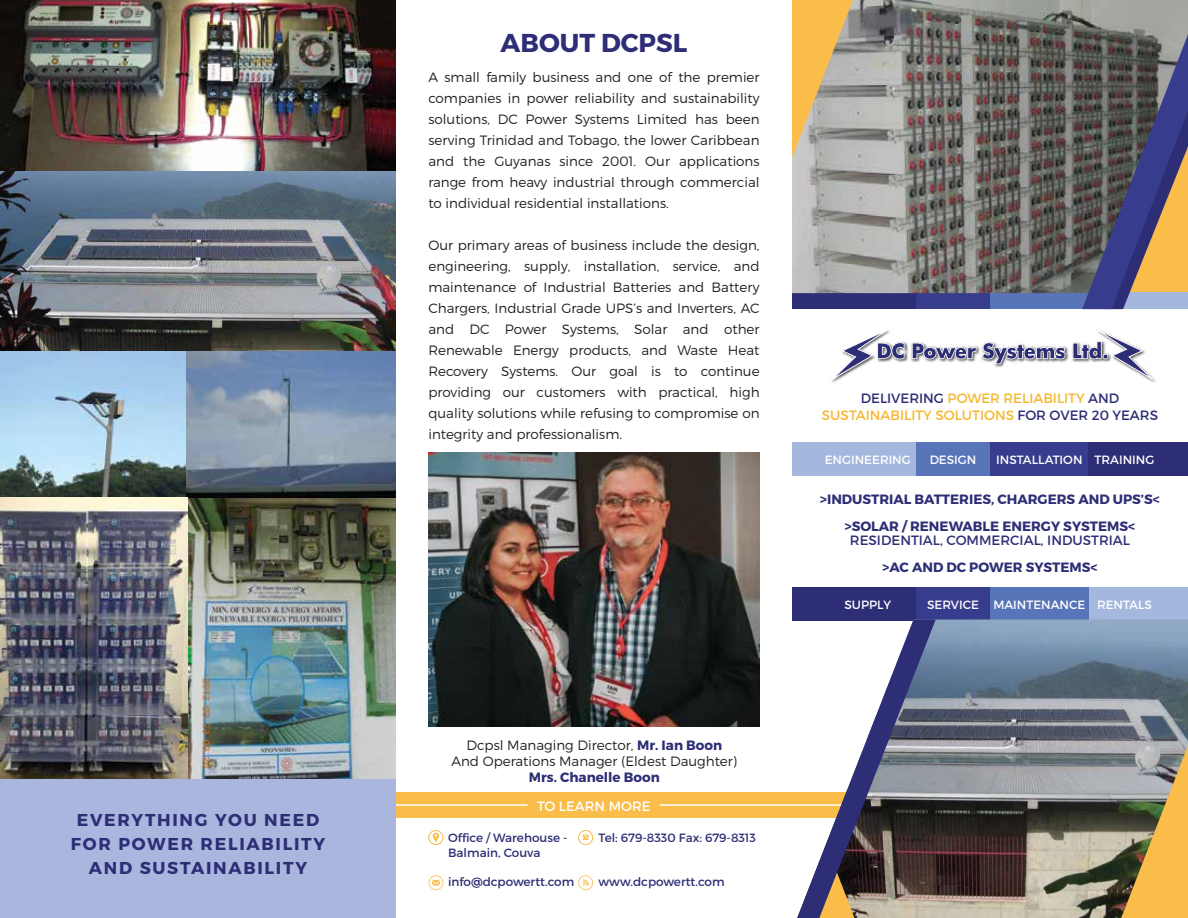
<style>
.page{position:relative;width:1188px;height:918px;background:#fff}
.page>*{position:absolute;margin:0;border:0;box-sizing:border-box;transform-origin:0 0}
.t1{font:700 25.8px "Montserrat";color:#2d2e76}
.t2{font:700 17.25px/24px "Montserrat";letter-spacing:.1em;color:#2d2e76;text-align:center}
.t3{font:300 13.5px/21px "Montserrat";color:#231f20;text-align:justify}
.t4{font:700 13.5px/27px "Montserrat";color:#2d2e76;text-align:center}
.t5{font:13.5px/16.2px "Montserrat";color:#f7b72f;text-align:center}
.t6{font:13.5px "Montserrat";color:#2d2e76}
.t7{font:13.5px "Montserrat";color:#fff}
.t8{font:12px/14.4px "Montserrat";color:#2d2e76}
.t9{font:12px "Montserrat";color:#fff}
.s1{font-weight:700;color:#2d2e76}
.s2{color:#2d2e76}
</style>
<div class="page">
<img style="left:0;top:0;width:395px;height:171px">
<img style="left:0;top:171px;width:396px;height:181px">
<div style="left:792px;top:292px;width:124px;height:17px;background:#2d2e76"></div>
<div style="left:916px;top:292px;width:74px;height:17px;background:#373c8c"></div>
<div style="left:990px;top:292px;width:99px;height:17px;background:#5875b9"></div>
<img style="left:792px;top:0;width:396px;height:293px">
<svg style="left:792px;top:0;width:61px;height:158px;background:#d2b479"></svg>
<svg style="left:1082px;top:34px;width:106px;height:275px;background:#675f66"></svg>
<div style="left:0;top:778px;width:396px;height:140px;background:#aab6dd"></div>
<div style="left:792px;top:442px;width:124px;height:34px;background:#a4b7dd"></div>
<div style="left:916px;top:442px;width:74px;height:34px;background:#5875b9"></div>
<div style="left:990px;top:442px;width:99px;height:34px;background:#373c8c"></div>
<div style="left:1089px;top:442px;width:99px;height:34px;background:#2d2e76"></div>
<div style="left:396px;top:792px;width:472px;height:26px;background:#fabd49"></div>
<img style="left:831px;top:380px;width:7px;height:3px">
<img style="left:1149px;top:378px;width:7px;height:5px">
<img style="left:905px;top:342px;width:7px;height:20px">
<svg style="left:833px;top:330px;width:72px;height:50px"></svg>
<img style="left:994px;top:364px;width:10px;height:4px">
<img style="left:1066px;top:346px;width:3px;height:15px">
<svg style="left:912px;top:342px;width:154px;height:22px"></svg>
<img style="left:1071px;top:343px;width:2px;height:19px">
<svg style="left:1073px;top:330px;width:80px;height:50px"></svg>
<hr style="left:396px;top:804px;width:132px;height:2px;background:#fff">
<hr style="left:660px;top:804px;width:207px;height:2px;background:#fff">
<div style="left:792px;top:587px;width:124px;height:34px;background:#2d2e76"></div>
<div style="left:916px;top:587px;width:74px;height:34px;background:#373c8c"></div>
<div style="left:990px;top:587px;width:99px;height:34px;background:#5875b9"></div>
<div style="left:1089px;top:587px;width:99px;height:34px;background:#a4b7dd"></div>
<img style="left:429px;top:452px;width:331px;height:275px">
<img style="left:186px;top:352px;width:210px;height:426px">
<svg style="left:429px;top:875px;width:14px;height:15px"></svg>
<svg style="left:578px;top:875px;width:15px;height:15px"></svg>
<svg style="left:578px;top:830px;width:15px;height:15px"></svg>
<svg style="left:428px;top:830px;width:15px;height:15px"></svg>
<img style="left:936px;top:620px;width:252px;height:298px">
<img style="left:1119px;top:714px;width:69px;height:204px">
<svg style="left:792px;top:620px;width:144px;height:298px"></svg>
<img style="left:0;top:352px;width:185px;height:146px">
<img style="left:0;top:498px;width:187px;height:280px">
<p class="t2" style="left:71px;top:808px;width:256px">EVERYTHING YOU NEED<br>FOR POWER RELIABILITY<br>AND SUSTAINABILITY</p>
<h1 class="t1" style="left:501px;top:26px;width:188px">ABOUT DCPSL</h1>
<p class="t3" style="left:428px;top:67px;width:333px">A small family business and one of the premier companies in power reliability and sustainability solutions, DC Power Systems Limited has been serving Trinidad and Tobago, the lower Caribbean and the Guyanas since 2001. Our applications range from heavy industrial through commercial to individual residential installations.</p>
<p class="t3" style="left:428px;top:235px;width:333px">Our primary areas of business include the design, engineering, supply, installation, service, and maintenance of Industrial Batteries and Battery Chargers, Industrial Grade UPS’s and Inverters, AC and DC Power Systems, Solar and other Renewable Energy products, and Waste Heat Recovery Systems. Our goal is to continue providing our customers with practical, high quality solutions while refusing to compromise on integrity and professionalism.</p>
<p class="t3" style="left:451px;top:737px;width:287px;line-height:16.2px;text-align:center">Dcpsl Managing Director, <span class="s1">Mr. Ian Boon<br></span>And Operations Manager (Eldest Daughter)</p>
<p class="t4" style="left:529px;top:764px;width:133px">Mrs. Chanelle Boon</p>
<p class="t7" style="left:537px;top:798px;width:115px">TO LEARN MORE</p>
<p class="t8" style="left:448px;top:831px;width:121px">Office / Warehouse -<br>Balmain, Couva</p>
<p class="t8" style="left:448px;top:874px;width:128px">info@dcpowertt.com</p>
<p class="t8" style="left:599px;top:831px;width:159px">Tel: 679-8330 Fax: 679-8313</p>
<p class="t8" style="left:599px;top:874px;width:128px">www.dcpowertt.com</p>
<p class="t5" style="left:822px;top:390px;width:338px"><span class="s2">DELIVERING</span> POWER RELIABILITY <span class="s2">AND<br></span>SUSTAINABILITY SOLUTIONS <span class="s2">FOR OVER 20 YEARS</span></p>
<p class="t9" style="left:825px;top:453px;width:88px">ENGINEERING</p>
<p class="t9" style="left:930px;top:453px;width:48px">DESIGN</p>
<p class="t9" style="left:996px;top:453px;width:160px">INSTALLATION TRAINING</p>
<p class="t4" style="left:820px;top:486px;width:341px">&gt;INDUSTRIAL BATTERIES, CHARGERS AND UPS’S&lt; &gt;SOLAR / RENEWABLE ENERGY SYSTEMS&lt;</p>
<p class="t6" style="left:850px;top:532px;width:282px">RESIDENTIAL, COMMERCIAL, INDUSTRIAL</p>
<p class="t4" style="left:883px;top:554px;width:216px">&gt;AC AND DC POWER SYSTEMS&lt;</p>
<p class="t9" style="left:844px;top:598px;width:48px">SUPPLY</p>
<p class="t9" style="left:927px;top:598px;width:226px">SERVICE MAINTENANCE RENTALS</p>
</div>
